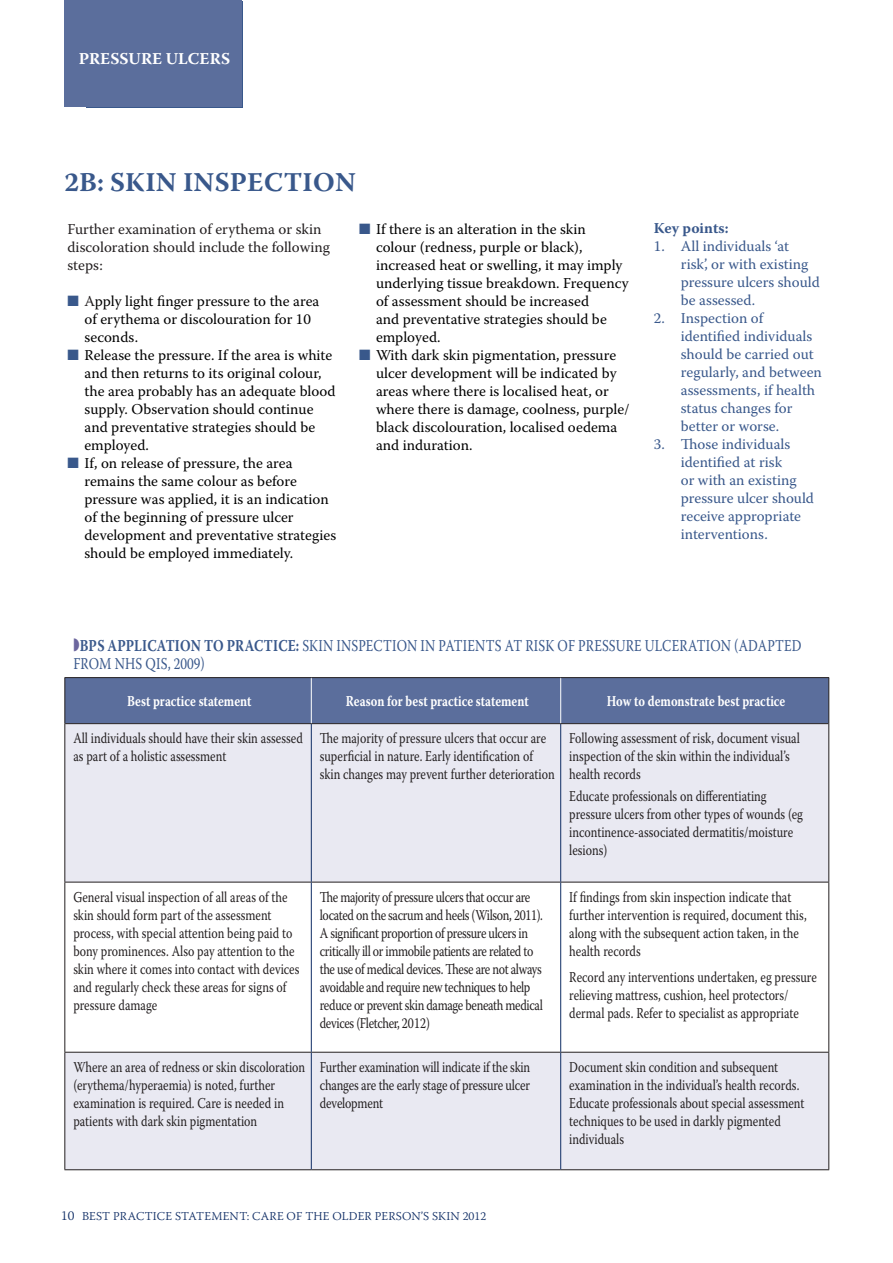
<style>
.page{position:relative;width:893px;height:1263px;background:#fff}
.page>*{position:absolute;margin:0;border:0;box-sizing:border-box;transform-origin:0 0}
.A_section_headers{font:700 27px "Warnock Pro";letter-spacing:.01em;color:#39588b}
.Table_text{font:16.5px/18px "Warnock Pro";letter-spacing:.015em;color:#39588b;scale:.8 1}
.Paragraph_Style_1{font:700 16.5px "Warnock Pro";letter-spacing:.005em;color:#fff}
.Table_text-2{font:15px/18px "Warnock Pro";color:#231f20;scale:.8 1}
.Bullet{font:15px/18px "Warnock Pro";color:#000}
.Table_text-3{font:15px/18px "Warnock Pro";letter-spacing:-.03em;color:#231f20;scale:.8 1}
.Key_point{font:15px/18px "Warnock Pro";color:#39588b}
.Table_text-4{font:700 15px "Warnock Pro";color:#fff;scale:.8 1}
.Table_text-5{font:15px/18px "Warnock Pro";color:#231f20}
.Key_point_header{font:700 15px "Warnock Pro";letter-spacing:.005em;color:#39588b}
.t1{font:300 12px "Warnock Pro";letter-spacing:.01em;color:#0f2d65}
.s1{color:#39588b}
.s2{color:#231f20}
.s3{font-weight:700}
.s4{font-size:13.5px}
</style>
<div class="page">
<div style="left:65px;top:0;width:177px;height:107px;background:#5b6e9c"></div>
<div style="left:65px;top:678px;width:763px;height:45px;background:#5b6e9c"></div>
<svg style="left:65px;top:724px;width:763px;height:445px;fill:#e9e9f2"></svg>
<hr style="left:311px;top:678px;width:1px;height:45px;background:#fff">
<hr style="left:560px;top:678px;width:1px;height:45px;background:#fff">
<hr style="left:64px;top:724px;width:1px;height:158px;background:#231f20">
<hr style="left:828px;top:724px;width:1px;height:158px;background:#231f20">
<hr style="left:64px;top:882px;width:247px;height:1px;background:#231f20">
<hr style="left:64px;top:882px;width:1px;height:170px;background:#231f20">
<hr style="left:311px;top:882px;width:250px;height:1px;background:#231f20">
<hr style="left:561px;top:882px;width:268px;height:1px;background:#231f20">
<hr style="left:828px;top:882px;width:1px;height:170px;background:#231f20">
<hr style="left:64px;top:1052px;width:247px;height:1px;background:#231f20">
<hr style="left:64px;top:1052px;width:1px;height:117px;background:#231f20">
<hr style="left:311px;top:1052px;width:250px;height:1px;background:#231f20">
<hr style="left:561px;top:1052px;width:268px;height:1px;background:#231f20">
<hr style="left:828px;top:1052px;width:1px;height:117px;background:#231f20">
<hr style="left:64px;top:1169px;width:247px;height:1px;background:#231f20">
<hr style="left:311px;top:1169px;width:250px;height:1px;background:#231f20">
<hr style="left:561px;top:1169px;width:268px;height:1px;background:#231f20">
<hr style="left:311px;top:724px;width:1px;height:158px;background:#0f2d65">
<hr style="left:560px;top:724px;width:1px;height:158px;background:#0f2d65">
<hr style="left:311px;top:882px;width:1px;height:170px;background:#0f2d65">
<hr style="left:560px;top:882px;width:1px;height:170px;background:#0f2d65">
<hr style="left:311px;top:1052px;width:1px;height:117px;background:#0f2d65">
<hr style="left:560px;top:1052px;width:1px;height:117px;background:#0f2d65">
<hr style="left:64px;top:677px;width:247px;height:1px;background:#231f20">
<hr style="left:64px;top:678px;width:1px;height:46px;background:#231f20">
<hr style="left:311px;top:677px;width:250px;height:1px;background:#231f20">
<hr style="left:561px;top:677px;width:268px;height:1px;background:#231f20">
<hr style="left:828px;top:678px;width:1px;height:46px;background:#231f20">
<hr style="left:65px;top:723px;width:246px;height:1px;background:#231f20">
<hr style="left:311px;top:723px;width:250px;height:1px;background:#231f20">
<hr style="left:561px;top:723px;width:267px;height:1px;background:#231f20">
<p class="Paragraph_Style_1" style="left:79px;top:49px;width:153px">PRESSURE ULCERS</p>
<p class="A_section_headers" style="left:64px;top:166px;width:293px">2B: SKIN INSPECTION</p>
<p class="Table_text-5" style="left:68px;top:220px;width:264px">Further examination of erythema or skin discoloration should include the following steps:</p>
<p class="Bullet" style="left:85px;top:292px;width:236px;text-indent:-17px"><span class="s1">■</span> <span class="s2">A</span>pply light finger pressure to the area of erythema or discolouration for 10 seconds.</p>
<p class="Bullet" style="left:85px;top:346px;width:253px;text-indent:-17px"><span class="s1">■</span> Release the pressure. If the area is white and then returns to its original colour, the area probably has an adequate blood supply. Observation should continue and preventative strategies should be employed.</p>
<p class="Bullet" style="left:85px;top:454px;width:253px;text-indent:-17px"><span class="s1">■</span> If, on release of pressure, the area remains the same colour as before pressure was applied, it is an indication of the beginning of pressure ulcer development and preventative strategies should be employed immediately.</p>
<p class="Bullet" style="left:376px;top:220px;width:254px;text-indent:-17px"><span class="s1">■</span> If there is an alteration in the skin colour (redness, purple or black), increased heat or swelling, it may imply underlying tissue breakdown. Frequency of assessment should be increased<br>and preventative strategies should be employed.</p>
<p class="Bullet" style="left:376px;top:346px;width:255px;text-indent:-17px"><span class="s1">■</span> With dark skin pigmentation, pressure ulcer development will be indicated by areas where there is localised heat, or where there is damage, coolness, purple/ black discolouration, localised oedema and induration.</p>
<p class="Key_point_header" style="left:654px;top:219px;width:76px">Key points:</p>
<p class="Key_point" style="left:681px;top:237px;width:141px;text-indent:-27px">1. All individuals ‘at risk’, or with existing pressure ulcers should be assessed.</p>
<p class="Key_point" style="left:681px;top:309px;width:143px;text-indent:-27px">2. Inspection of identified individuals should be carried out regularly, and between assessments, if health status changes for better or worse.</p>
<p class="Key_point" style="left:681px;top:435px;width:135px;text-indent:-27px">3. Those individuals identified at risk<br>or with an existing pressure ulcer should receive appropriate interventions.</p>
<p class="Table_text" style="left:73px;top:636px;width:912px;text-indent:6px"><span class="s3">BPS APPLICATION TO PRACTICE:</span> SKIN INSPECTION IN PATIENTS AT RISK OF PRESSURE ULCERATION (ADAPTED<br>FROM NHS QIS, 2009)</p>
<p class="Table_text-4" style="left:127px;top:692px;width:157px">Best practice statement</p>
<p class="Table_text-4" style="left:346px;top:692px;width:230px">Reason for best practice statement</p>
<p class="Table_text-4" style="left:607px;top:692px;width:225px">How to demonstrate best practice</p>
<p class="Table_text-2" style="left:73px;top:729px;width:288px">All individuals should have their skin assessed as part of a holistic assessment</p>
<p class="Table_text-2" style="left:320px;top:729px;width:295px">The majority of pressure ulcers that occur are superficial in nature. Early identification of skin changes may prevent further deterioration</p>
<p class="Table_text-2" style="left:569px;top:729px;width:290px">Following assessment of risk, document visual inspection of the skin within the individual’s health records</p>
<p class="Table_text-2" style="left:569px;top:787px;width:294px">Educate professionals on differentiating pressure ulcers from other types of wounds (eg incontinence-associated dermatitis/moisture lesions)</p>
<p class="Table_text-2" style="left:73px;top:887px;width:284px">General visual inspection of all areas of the skin should form part of the assessment process, with special attention being paid to bony prominences. Also pay attention to the skin where it comes into contact with devices and regularly check these areas for signs of pressure damage</p>
<p class="Table_text-3" style="left:320px;top:887px;width:280px">The majority of pressure ulcers that occur are located on the sacrum and heels (Wilson, 2011).<br>A significant proportion of pressure ulcers in critically ill or immobile patients are related to the use of medical devices. These are not always avoidable and require new techniques to help reduce or prevent skin damage beneath medical devices (Fletcher, 2012)</p>
<p class="Table_text-2" style="left:569px;top:887px;width:299px">If findings from skin inspection indicate that further intervention is required, document this, along with the subsequent action taken, in the health records</p>
<p class="Table_text-2" style="left:569px;top:968px;width:311px">Record any interventions undertaken, eg pressure relieving mattress, cushion, heel protectors/ dermal pads. Refer to specialist as appropriate</p>
<p class="Table_text-2" style="left:73px;top:1057px;width:291px">Where an area of redness or skin discoloration (erythema/hyperaemia) is noted, further examination is required. Care is needed in patients with dark skin pigmentation</p>
<p class="Table_text-2" style="left:320px;top:1057px;width:265px;text-align:justify">Further examination will indicate if the skin changes are the early stage of pressure ulcer development</p>
<p class="Table_text-2" style="left:569px;top:1057px;width:296px">Document skin condition and subsequent examination in the individual’s health records.<br>Educate professionals about special assessment techniques to be used in darkly pigmented individuals</p>
<p class="t1" style="left:61px;top:1209px;width:426px"><span class="s4">10</span> BEST PRACTICE STATEMENT: CARE OF THE OLDER PERSON’S SKIN 2012</p>
</div>
